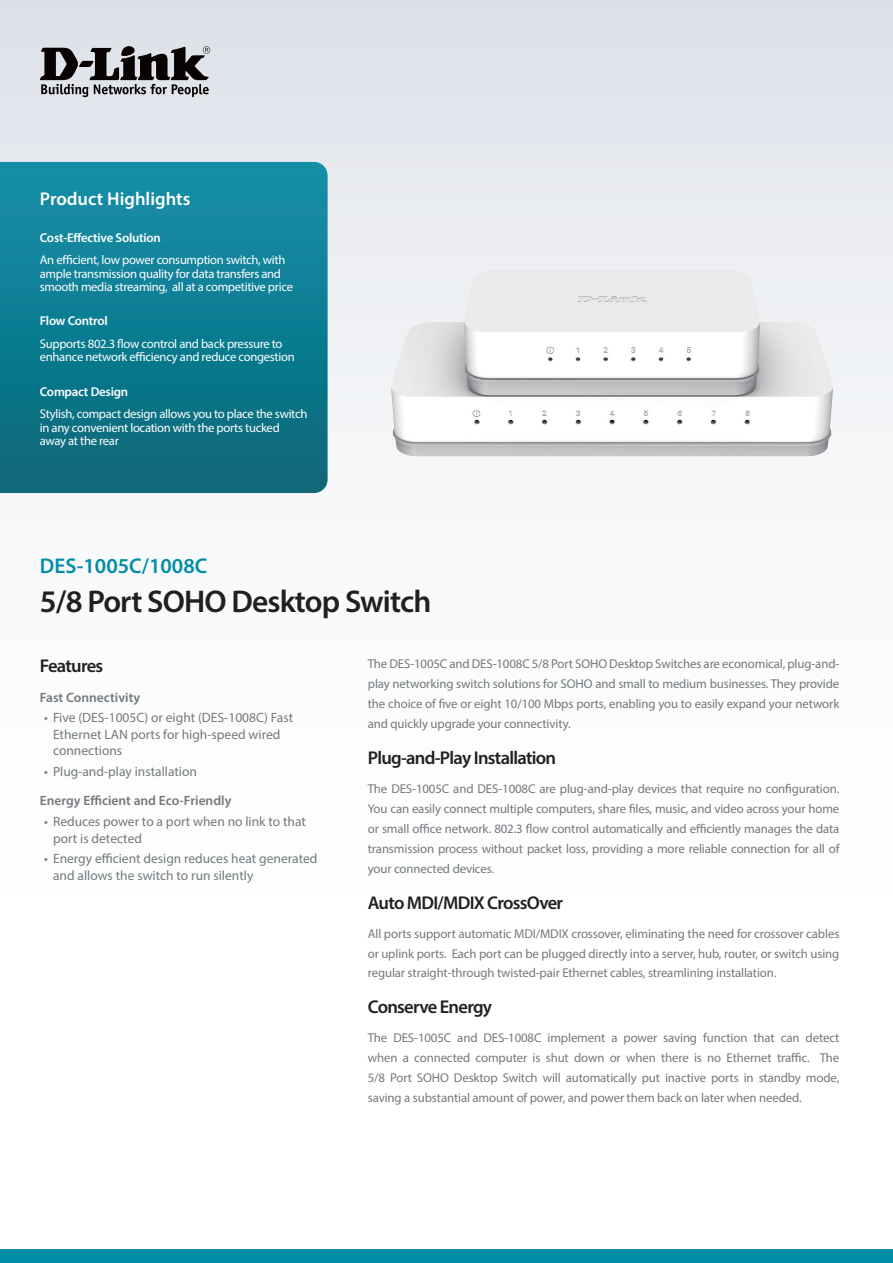
<style>
.page{position:relative;width:893px;height:1263px;background:#fff}
.page>*{position:absolute;margin:0;border:0;box-sizing:border-box;transform-origin:0 0}
.t1{font:600 31.5px "Myriad Pro";letter-spacing:-.025em;color:#231f20}
.t2{font:600 21.3px "Myriad Pro";color:#008da8}
.t3{font:600 18.6px "Myriad Pro";letter-spacing:-.04em;color:#231f20}
.t4{font:600 18.6px "Myriad Pro";color:#fff}
.t5{font:13.5px/16.5px "Myriad Pro";color:#74787d}
.t6{font:600 13.5px "Myriad Pro";color:#74787d}
.t7{font:12.9px/20px "Myriad Pro";letter-spacing:-.01em;color:#74787d;text-align:justify}
.t8{font:600 12.9px "Myriad Pro";letter-spacing:-.015em;color:#fff}
.t9{font:12.6px/13.5px "Myriad Pro";letter-spacing:-.025em;color:#fff}
</style>
<div class="page">
<div style="left:0;top:0;width:893px;height:1084px;background:linear-gradient(to bottom,#e3e6ec,#fff)"></div>
<div style="left:0;top:1249px;width:893px;height:14px;background:#008da8"></div>
<svg style="left:0;top:162px;width:328px;height:331px;background:#0f7c90"></svg>
<svg style="left:40px;top:46px;width:170px;height:51px;background:#807f83"></svg>
<img style="left:368px;top:246px;width:488px;height:231px">
<h3 class="t4" style="left:40px;top:187px;width:152px">Product Highlights</h3>
<p class="t8" style="left:40px;top:229px;width:123px">Cost-Effective Solution</p>
<p class="t9" style="left:40px;top:253px;width:255px">An efficient, low power consumption switch, with ample transmission quality for data transfers and smooth media streaming, all at a competitive price</p>
<p class="t8" style="left:40px;top:313px;width:69px">Flow Control</p>
<p class="t9" style="left:40px;top:337px;width:256px">Supports 802.3 flow control and back pressure to enhance network efficiency and reduce congestion</p>
<p class="t8" style="left:40px;top:383px;width:90px">Compact Design</p>
<p class="t9" style="left:40px;top:407px;width:269px">Stylish, compact design allows you to place the switch in any convenient location with the ports tucked away at the rear</p>
<h2 class="t2" style="left:40px;top:552px;width:169px">DES-1005C/1008C</h2>
<h1 class="t1" style="left:40px;top:582px;width:393px">5/8 Port SOHO Desktop Switch</h1>
<h3 class="t3" style="left:40px;top:654px;width:65px">Features</h3>
<p class="t6" style="left:40px;top:688px;width:102px">Fast Connectivity</p>
<p class="t5" style="left:53px;top:709px;width:242px;text-indent:-9px">• Five (DES-1005C) or eight (DES-1008C) Fast<br>Ethernet LAN ports for high-speed wired connections</p>
<p class="t5" style="left:44px;top:763px;width:154px">• Plug-and-play installation</p>
<p class="t6" style="left:40px;top:792px;width:193px">Energy Efficient and Eco-Friendly</p>
<p class="t5" style="left:53px;top:813px;width:254px;text-indent:-9px">• Reduces power to a port when no link to that port is detected</p>
<p class="t5" style="left:53px;top:850px;width:266px;text-indent:-9px">• Energy efficient design reduces heat generated and allows the switch to run silently</p>
<p class="t7" style="left:368px;top:654px;width:473px">The DES-1005C and DES-1008C 5/8 Port SOHO Desktop Switches are economical, plug-and&shy;play networking switch solutions for SOHO and small to medium businesses. They provide the choice of five or eight 10/100 Mbps ports, enabling you to easily expand your network and quickly upgrade your connectivity.</p>
<h3 class="t3" style="left:368px;top:746px;width:190px">Plug-and-Play Installation</h3>
<p class="t7" style="left:368px;top:778px;width:473px">The DES-1005C and DES-1008C are plug-and-play devices that require no configuration.<br>You can easily connect multiple computers, share files, music, and video across your home or small office network. 802.3 flow control automatically and efficiently manages the data transmission process without packet loss, providing a more reliable connection for all of your connected devices.</p>
<h3 class="t3" style="left:368px;top:890px;width:197px">Auto MDI/MDIX CrossOver</h3>
<p class="t7" style="left:368px;top:923px;width:473px">All ports support automatic MDI/MDIX crossover, eliminating the need for crossover cables or uplink ports. Each port can be plugged directly into a server, hub, router, or switch using regular straight-through twisted-pair Ethernet cables, streamlining installation.</p>
<h3 class="t3" style="left:368px;top:995px;width:126px">Conserve Energy</h3>
<p class="t7" style="left:368px;top:1028px;width:473px">The DES-1005C and DES-1008C implement a power saving function that can detect when a connected computer is shut down or when there is no Ethernet traffic. The 5/8 Port SOHO Desktop Switch will automatically put inactive ports in standby mode, saving a substantial amount of power, and power them back on later when needed.</p>
</div>
